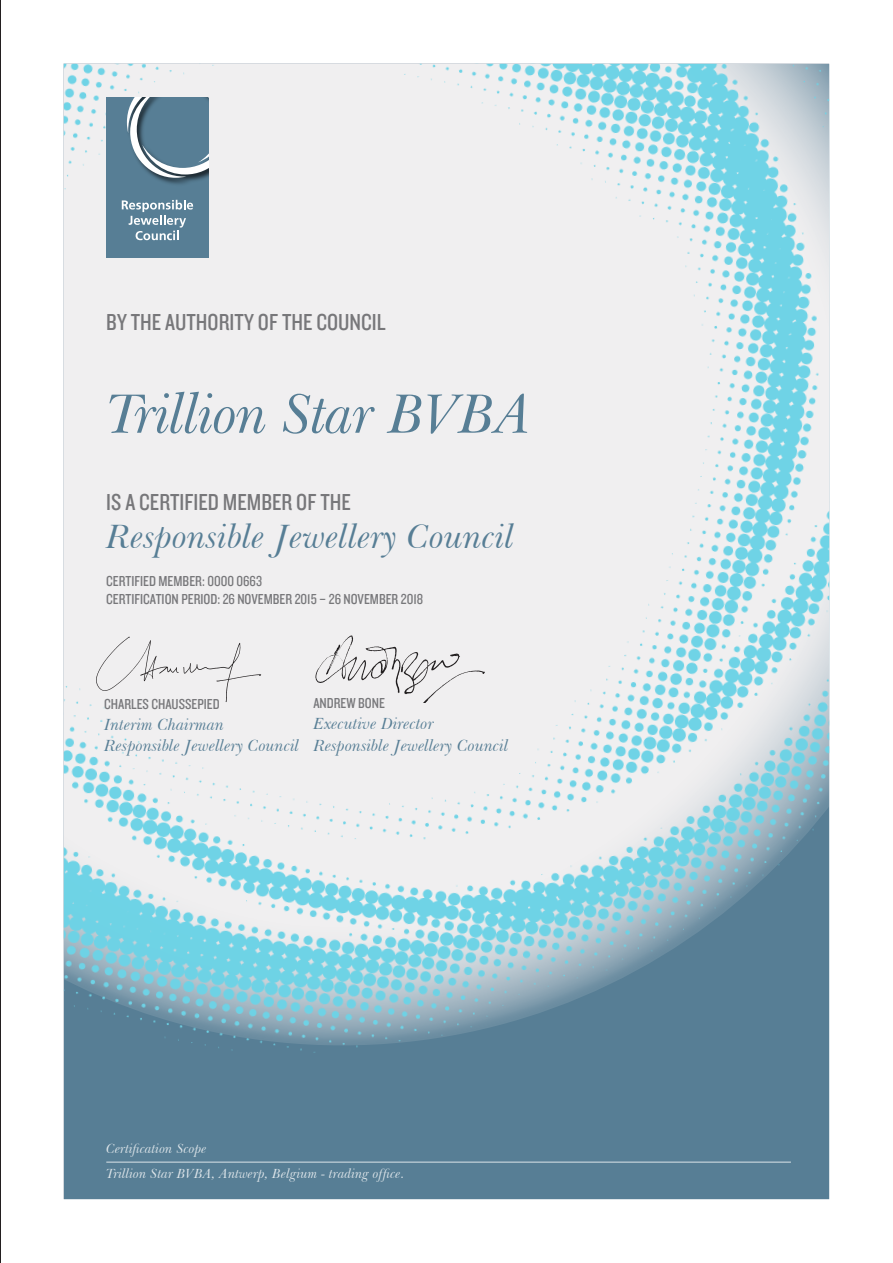
<style>
.page{position:relative;width:893px;height:1263px;background:#fff}
.page>*{position:absolute;margin:0;border:0;box-sizing:border-box;transform-origin:0 0}
.t1{font:italic 57px "Baskerville BT";letter-spacing:-.02em;color:#577e95}
.t2{font:italic 34.5px "Baskerville BT";color:#577e95}
.t3{font:24px "Knockout HTF29 Junior Liteweight";color:#77777a}
.t4{font:italic 16.5px "Baskerville BT";color:#577e95}
.t5{font:15px "Knockout HTF29 Junior Liteweight";color:#77777a}
.t6{font:italic 13.5px/24.8px "Baskerville BT";color:#fff}
</style>
<div class="page">
<div style="left:64px;top:64px;width:765px;height:1135px;background:#577e95"></div>
<img style="left:64px;top:64px;width:765px;height:989px">
<div style="left:106px;top:97px;width:102px;height:161px;background:#577e95"></div>
<svg style="left:122px;top:200px;width:71px;height:40px"></svg>
<img style="left:126px;top:122px;width:79px;height:62px">
<svg style="left:127px;top:97px;width:81px;height:81px"></svg>
<hr style="left:106px;top:1162px;width:685px;height:1px;background:#fff">
<div style="left:95px;top:625px;width:173px;height:77px;background:#f0eff0"></div>
<img style="left:312px;top:630px;width:173px;height:72px">
<p class="t3" style="left:106px;top:309px;width:281px">BY THE AUTHORITY OF THE COUNCIL</p>
<p class="t1" style="left:106px;top:379px;width:427px">Trillion Star BVBA</p>
<p class="t3" style="left:106px;top:490px;width:246px">IS A CERTIFIED MEMBER OF THE</p>
<p class="t2" style="left:106px;top:515px;width:410px">Responsible Jewellery Council</p>
<p class="t5" style="left:106px;top:573px;width:157px">CERTIFIED MEMBER: 0000 0663</p>
<p class="t5" style="left:106px;top:591px;width:318px">CERTIFICATION PERIOD: 26 NOVEMBER 2015 – 26 NOVEMBER 2018</p>
<p class="t5" style="left:104px;top:696px;width:117px">CHARLES CHAUSSEPIED</p>
<p class="t4" style="left:104px;top:714px;width:122px">Interim Chairman</p>
<p class="t4" style="left:104px;top:736px;width:197px">Responsible Jewellery Council</p>
<p class="t5" style="left:313px;top:695px;width:73px">ANDREW BONE</p>
<p class="t4" style="left:313px;top:714px;width:122px">Executive Director</p>
<p class="t4" style="left:313px;top:735px;width:197px">Responsible Jewellery Council</p>
<p class="t6" style="left:106px;top:1136px;width:300px">Certification Scope<br>Trillion Star BVBA, Antwerp, Belgium - trading office.</p>
</div>
